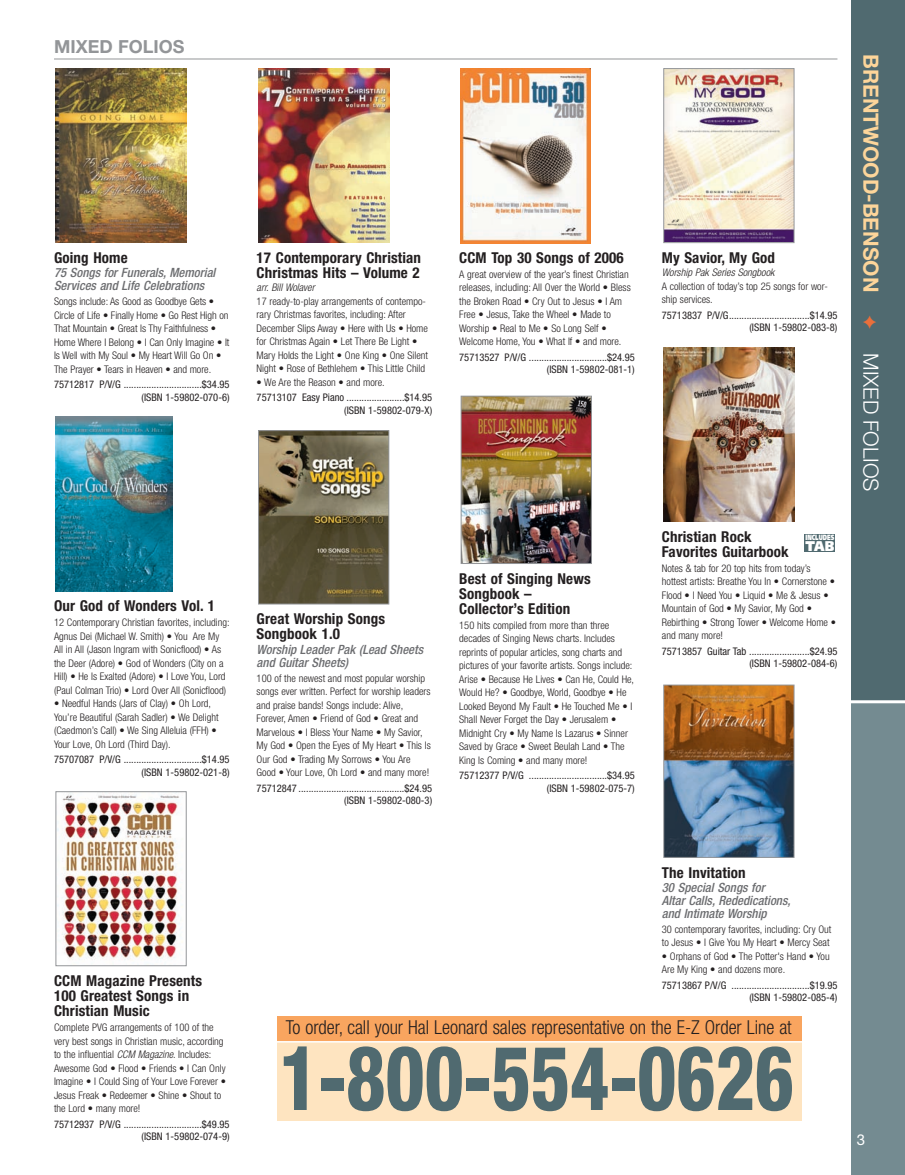
<style>
.page{position:relative;width:905px;height:1175px;background:#fff}
.page>*{position:absolute;margin:0;border:0;box-sizing:border-box;transform-origin:0 0}
.t1{font:800 condensed 89.7px "Helvetica Neue";color:#506a70;scale:.84 1}
.t2{font:700 21px "Helvetica Neue";color:#fdd59a}
.t3{font:300 condensed 19.2px "Helvetica Neue";color:#231f20}
.t4{font:700 18px "Helvetica Neue";color:#939598}
.t5{font:700 condensed 15px/15px "Helvetica Neue";letter-spacing:.01em;color:#231f20}
.t6{font:15px "Helvetica Neue";color:#fff}
.t7{font:900 14.1px "Frutiger";color:#fff;scale:.89 1}
.t8{font:italic 500 condensed 12.75px/12.9px "Helvetica Neue";color:#6c6d70}
.t9{font:300 condensed 10.5px/13.5px "Helvetica Neue";color:#231f20}
.t10{font:condensed 10.5px/12.5px "Helvetica Neue";color:#231f20;text-align:right}
.t11{font:italic 300 condensed 10.5px "Helvetica Neue";color:#231f20}
.t12{font:900 7.65px "Frutiger";color:#fff;scale:.69 1}
.s1{font-style:italic}
.s2{color:#ea6f3b}
.s3{font-weight:300;color:#fff}
</style>
<div class="page">
<div style="left:277px;top:1016px;width:524px;height:104px;background:#f9a55f"></div>
<div style="left:277px;top:1042px;width:524px;height:78px;background:#fee4c0"></div>
<div style="left:850px;top:0;width:54px;height:716px;background:#506a70"></div>
<div style="left:850px;top:702px;width:54px;height:472px;background:#748b91"></div>
<img style="left:665px;top:686px;width:127px;height:169px">
<div style="left:663px;top:684px;width:131px;height:173px;border:1px solid #939598"></div>
<div style="left:804px;top:534px;width:31px;height:18px;background:#506a70"></div>
<img style="left:663px;top:347px;width:131px;height:175px">
<img style="left:665px;top:70px;width:127px;height:171px">
<div style="left:663px;top:68px;width:131px;height:175px;border:1px solid #939598"></div>
<img style="left:462px;top:398px;width:128px;height:164px">
<div style="left:460px;top:396px;width:132px;height:168px;border:1px solid #939598"></div>
<img style="left:461px;top:68px;width:129px;height:175px">
<img style="left:260px;top:432px;width:127px;height:170px">
<div style="left:258px;top:430px;width:131px;height:174px;border:1px solid #939598"></div>
<img style="left:258px;top:68px;width:131px;height:175px">
<img style="left:58px;top:793px;width:125px;height:167px">
<div style="left:56px;top:791px;width:131px;height:175px;border:1px solid #939598"></div>
<img style="left:56px;top:416px;width:116px;height:175px">
<img style="left:56px;top:68px;width:131px;height:175px">
<hr style="left:849px;top:700px;width:55px;height:3px;background:#fff">
<hr style="left:54px;top:59px;width:783px;height:1px;background:#939598">
<hr style="left:272px;top:1041px;width:531px;height:1px;background:#fff">
<h3 class="t4" style="left:54px;top:40px;width:132px">MIXED FOLIOS</h3>
<h3 class="t5" style="left:54px;top:251px;width:75px">Going Home</h3>
<p class="t8" style="left:54px;top:267px;width:165px">75 Songs for Funerals, Memorial<br>Services and Life Celebrations</p>
<p class="t9" style="left:54px;top:296px;width:177px">Songs include: As Good as Goodbye Gets • Circle of Life • Finally Home • Go Rest High on That Mountain • Great Is Thy Faithfulness • Home Where I Belong • I Can Only Imagine • It Is Well with My Soul • My Heart Will Go On • The Prayer • Tears in Heaven • and more.</p>
<p class="t10" style="left:54px;top:379px;width:177px">75712817 P/V/G ...............................$34.95 (ISBN 1-59802-070-6)</p>
<h3 class="t5" style="left:54px;top:599px;width:162px">Our God of Wonders Vol. 1</h3>
<p class="t9" style="left:54px;top:616px;width:177px">12 Contemporary Christian favorites, including:<br>Agnus Dei (Michael W. Smith) • You Are My All in All (Jason Ingram with Sonicflood) • As the Deer (Adore) • God of Wonders (City on a Hill) • He Is Exalted (Adore) • I Love You, Lord (Paul Colman Trio) • Lord Over All (Sonicflood)</p>
<p class="t9" style="left:54px;top:697px;width:166px">• Needful Hands (Jars of Clay) • Oh Lord, You’re Beautiful (Sarah Sadler) • We Delight (Caedmon’s Call) • We Sing Alleluia (FFH) • Your Love, Oh Lord (Third Day).</p>
<p class="t10" style="left:54px;top:754px;width:177px">75707087 P/V/G ...............................$14.95 (ISBN 1-59802-021-8)</p>
<h3 class="t5" style="left:54px;top:974px;width:150px">CCM Magazine Presents<br>100 Greatest Songs in<br>Christian Music</h3>
<p class="t9" style="left:54px;top:1021px;width:173px">Complete PVG arrangements of 100 of the very best songs in Christian music, according to the influential <span class="s1">CCM Magazine</span>. Includes:<br>Awesome God • Flood • Friends • I Can Only Imagine • I Could Sing of Your Love Forever • Jesus Freak • Redeemer • Shine • Shout to the Lord • many more!</p>
<p class="t10" style="left:54px;top:1118px;width:177px">75712937 P/V/G ...............................$49.95 (ISBN 1-59802-074-9)</p>
<h3 class="t5" style="left:256px;top:251px;width:166px">17 Contemporary Christian<br>Christmas Hits – Volume 2</h3>
<p class="t11" style="left:256px;top:284px;width:61px">arr. Bill Wolaver</p>
<p class="t9" style="left:256px;top:295px;width:173px">17 ready-to-play arrangements of contempo&shy;rary Christmas favorites, including: After December Slips Away • Here with Us • Home for Christmas Again • Let There Be Light • Mary Holds the Light • One King • One Silent Night • Rose of Bethlehem • This Little Child</p>
<p class="t9" style="left:256px;top:376px;width:130px">• We Are the Reason • and more.</p>
<p class="t10" style="left:256px;top:392px;width:177px">75713107 Easy Piano .......................$14.95 (ISBN 1-59802-079-X)</p>
<h3 class="t5" style="left:459px;top:251px;width:166px">CCM Top 30 Songs of 2006</h3>
<p class="t9" style="left:459px;top:268px;width:173px">A great overview of the year’s finest Christian releases, including: All Over the World • Bless the Broken Road • Cry Out to Jesus • I Am Free • Jesus, Take the Wheel • Made to Worship • Real to Me • So Long Self • Welcome Home, You • What If • and more.</p>
<p class="t10" style="left:459px;top:352px;width:177px">75713527 P/V/G ...............................$24.95 (ISBN 1-59802-081-1)</p>
<h3 class="t5" style="left:256px;top:612px;width:130px">Great Worship Songs<br>Songbook 1.0</h3>
<p class="t8" style="left:256px;top:644px;width:170px">Worship Leader Pak (Lead Sheets and Guitar Sheets)</p>
<p class="t9" style="left:256px;top:672px;width:176px">100 of the newest and most popular worship songs ever written. Perfect for worship leaders and praise bands! Songs include: Alive, Forever, Amen • Friend of God • Great and Marvelous • I Bless Your Name • My Savior, My God • Open the Eyes of My Heart • This Is Our God • Trading My Sorrows • You Are Good • Your Love, Oh Lord • and many more!</p>
<p class="t10" style="left:256px;top:782px;width:177px">75712847 ..........................................$24.95 (ISBN 1-59802-080-3)</p>
<h3 class="t5" style="left:459px;top:572px;width:133px">Best of Singing News<br>Songbook –<br>Collector’s Edition</h3>
<p class="t9" style="left:459px;top:619px;width:176px">150 hits compiled from more than three decades of Singing News charts. Includes reprints of popular articles, song charts and pictures of your favorite artists. Songs include:<br>Arise • Because He Lives • Can He, Could He, Would He? • Goodbye, World, Goodbye • He Looked Beyond My Fault • He Touched Me • I Shall Never Forget the Day • Jerusalem • Midnight Cry • My Name Is Lazarus • Sinner Saved by Grace • Sweet Beulah Land • The King Is Coming • and many more!</p>
<p class="t10" style="left:459px;top:770px;width:177px">75712377 P/V/G ...............................$34.95 (ISBN 1-59802-075-7)</p>
<h3 class="t5" style="left:662px;top:251px;width:115px">My Savior, My God</h3>
<p class="t11" style="left:662px;top:269px;width:114px">Worship Pak Series Songbook</p>
<p class="t9" style="left:662px;top:280px;width:168px">A collection of today’s top 25 songs for wor&shy;ship services.</p>
<p class="t10" style="left:662px;top:310px;width:177px">75713837 P/V/G................................$14.95 (ISBN 1-59802-083-8)</p>
<h3 class="t5" style="left:662px;top:530px;width:128px">Christian Rock<br>Favorites Guitarbook</h3>
<p class="t9" style="left:662px;top:562px;width:176px">Notes &amp; tab for 20 top hits from today’s hottest artists: Breathe You In • Cornerstone • Flood • I Need You • Liquid • Me &amp; Jesus • Mountain of God • My Savior, My God • Rebirthing • Strong Tower • Welcome Home • and many more!</p>
<p class="t10" style="left:662px;top:645px;width:177px">75713857 Guitar Tab ........................$24.95 (ISBN 1-59802-084-6)</p>
<p class="t12" style="left:805px;top:534px;width:43px">INCLUDES</p>
<h3 class="t7" style="left:805px;top:540px;width:34px">TAB</h3>
<h2 class="t2" style="left:878px;top:54px;width:439px;rotate:90deg">BRENTWOOD-BENSON <span class="s2">✦</span> <span class="s3">MIXED FOLIOS</span></h2>
<h3 class="t5" style="left:662px;top:866px;width:85px">The Invitation</h3>
<p class="t8" style="left:661px;top:882px;width:133px">30 Special Songs for<br>Altar Calls, Rededications, and Intimate Worship</p>
<p class="t9" style="left:662px;top:923px;width:171px">30 contemporary favorites, including: Cry Out to Jesus • I Give You My Heart • Mercy Seat</p>
<p class="t9" style="left:662px;top:950px;width:169px">• Orphans of God • The Potter's Hand • You<br>Are My King • and dozens more.</p>
<p class="t10" style="left:662px;top:979px;width:177px">75713867 P/V/G ...............................$19.95 (ISBN 1-59802-085-4)</p>
<h3 class="t3" style="left:286px;top:1020px;width:507px">To order, call your Hal Leonard sales representative on the E-Z Order Line at</h3>
<h1 class="t1" style="left:279px;top:1045px;width:614px">1-800-554-0626</h1>
<h3 class="t6" style="left:856px;top:1134px;width:10px">3</h3>
</div>
